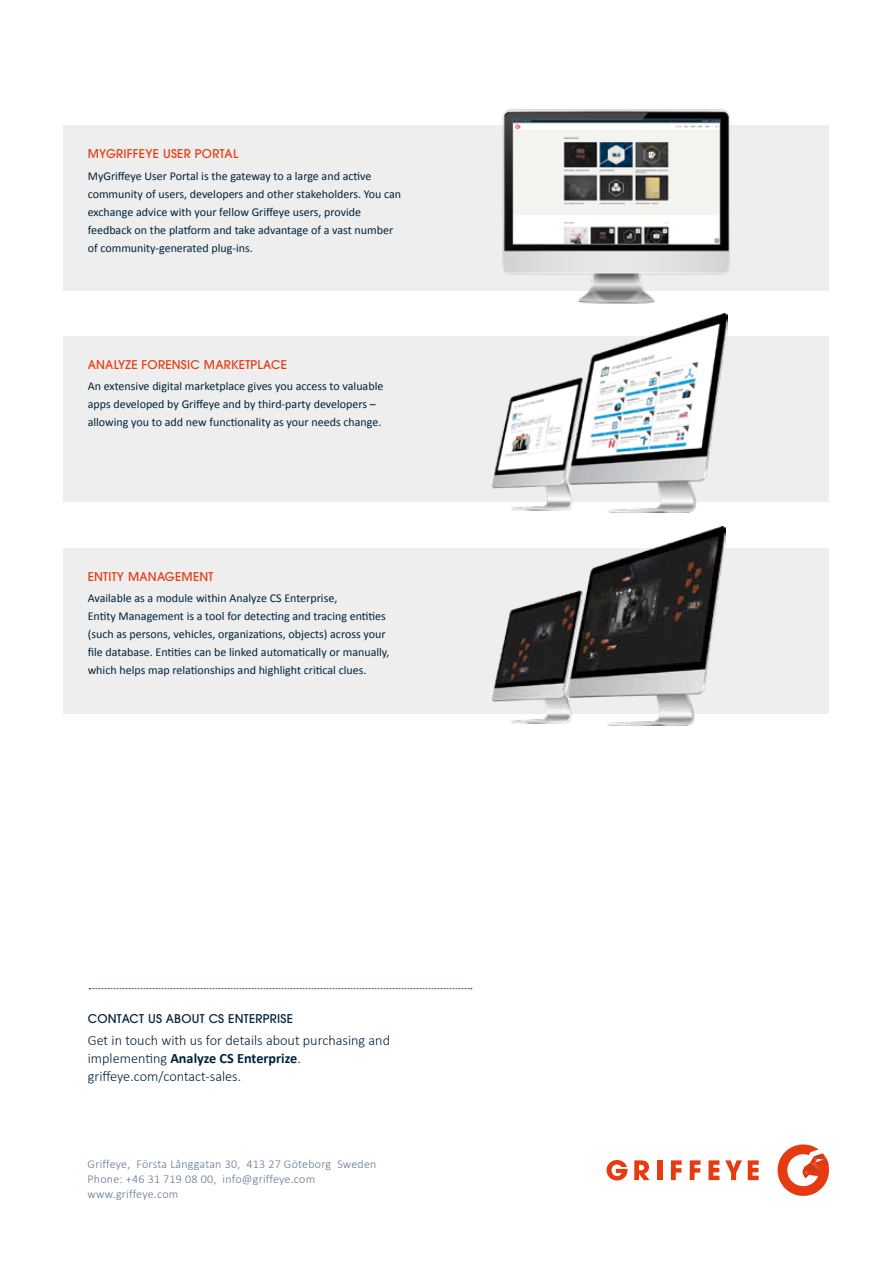
<style>
.page{position:relative;width:893px;height:1263px;background:#fff}
.page>*{position:absolute;margin:0;border:0;box-sizing:border-box;transform-origin:0 0}
.t1{font:300 14.25px/18px "Calibri";color:#00223b}
.t2{font:12px/18px "Calibri";color:#00223b}
.t3{font:300 12px/15px "Calibri";letter-spacing:.02em;color:#61768f}
.t4{font:500 12px "ITC Avant Garde Pro";letter-spacing:.02em;color:#e63b11}
.t5{font:500 12px "ITC Avant Garde Pro";letter-spacing:.02em;color:#00223b}
.s1{font-weight:700}
</style>
<div class="page">
<div style="left:64px;top:125px;width:765px;height:166px;background:#eee"></div>
<div style="left:64px;top:336px;width:765px;height:166px;background:#eee"></div>
<div style="left:64px;top:548px;width:765px;height:166px;background:#eee"></div>
<svg style="left:607px;top:1160px;width:20px;height:20px"></svg>
<svg style="left:634px;top:1160px;width:15px;height:20px"></svg>
<div style="left:657px;top:1160px;width:5px;height:20px;background:#e63b11"></div>
<svg style="left:671px;top:1160px;width:11px;height:20px"></svg>
<svg style="left:690px;top:1160px;width:10px;height:20px"></svg>
<svg style="left:708px;top:1160px;width:11px;height:20px"></svg>
<svg style="left:725px;top:1160px;width:17px;height:20px"></svg>
<svg style="left:748px;top:1160px;width:11px;height:20px"></svg>
<svg style="left:777px;top:1144px;width:52px;height:52px"></svg>
<svg style="left:89px;top:988px;width:383px;height:1px"></svg>
<img style="left:502px;top:109px;width:228px;height:195px">
<img style="left:493px;top:313px;width:235px;height:199px">
<img style="left:492px;top:527px;width:234px;height:198px">
<p class="t4" style="left:88px;top:146px;width:152px">MYGRIFFEYE USER PORTAL</p>
<p class="t2" style="left:88px;top:167px;width:315px">MyGriffeye User Portal is the gateway to a large and active community of users, developers and other stakeholders. You can exchange advice with your fellow Griffeye users, provide feedback on the platform and take advantage of a vast number of community-generated plug-ins.</p>
<p class="t4" style="left:88px;top:357px;width:201px">ANALYZE FORENSIC MARKETPLACE</p>
<p class="t2" style="left:88px;top:377px;width:297px">An extensive digital marketplace gives you access to valuable apps developed by Griffeye and by third-party developers – allowing you to add new functionality as your needs change.</p>
<p class="t4" style="left:88px;top:569px;width:127px">ENTITY MANAGEMENT</p>
<p class="t2" style="left:88px;top:589px;width:303px">Available as a module within Analyze CS Enterprise,<br>Entity Management is a tool for detecting and tracing entities (such as persons, vehicles, organizations, objects) across your file database. Entities can be linked automatically or manually, which helps map relationships and highlight critical clues.</p>
<p class="t5" style="left:88px;top:1011px;width:207px">CONTACT US ABOUT CS ENTERPRISE</p>
<p class="t1" style="left:88px;top:1031px;width:304px">Get in touch with us for details about purchasing and implementing <span class="s1">Analyze CS Enterprize</span>. griffeye.com/contact-sales.</p>
<p class="t3" style="left:88px;top:1156px;width:290px">Griffeye, Första Långgatan 30, 413 27 Göteborg Sweden<br>Phone: +46 31 719 08 00, info@griffeye.com www.griffeye.com</p>
</div>
